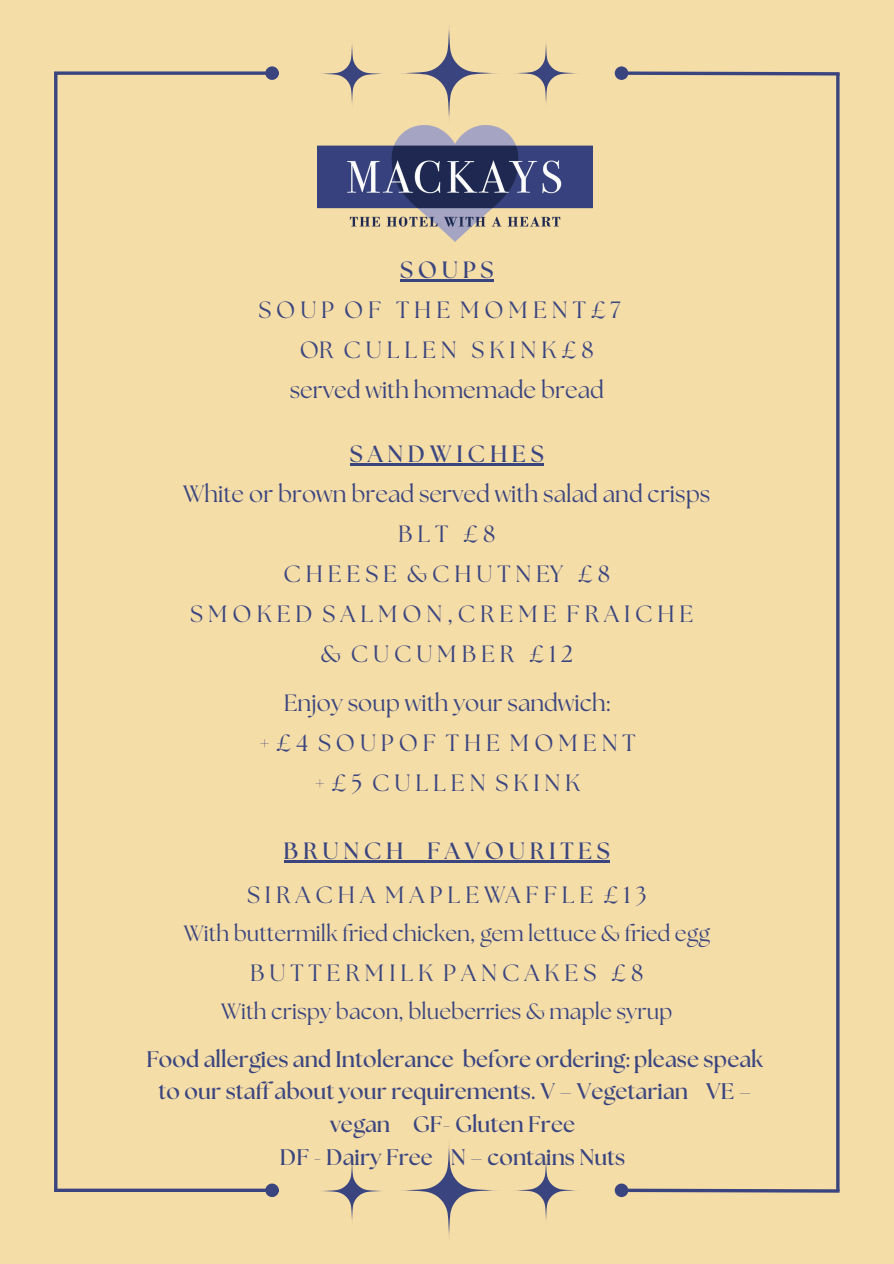
<style>
.page{position:relative;width:894px;height:1264px;background:#fff}
.page>*{position:absolute;margin:0;border:0;box-sizing:border-box;transform-origin:0 0}
.t1{font:23.55px "The Seasons";letter-spacing:.21em;color:#3a457f}
.t2{font:23.55px "The Seasons";color:#3a457f}
.t3{font:700 23.55px "The Seasons";letter-spacing:.2em;color:#3a457f}
.t4{font:700 22.5px/32.7px "The Seasons";color:#3a457f;text-align:center}
.t5{font:22.05px "The Seasons";color:#3a457f}
</style>
<div class="page">
<div style="left:0;top:0;width:893px;height:1263px;background:#f5dda8"></div>
<hr style="left:54px;top:74px;width:3px;height:1117px;background:#3a457f">
<svg style="left:627px;top:1186px;width:213px;height:8px"></svg>
<div style="left:616px;top:1185px;width:10px;height:10px;background:#3a457f;border-radius:50%"></div>
<div style="left:614px;top:1183px;width:14px;height:14px;border:3px solid #3a457f;border-radius:50%"></div>
<svg style="left:515px;top:1161px;width:62px;height:59px"></svg>
<svg style="left:401px;top:1143px;width:96px;height:94px"></svg>
<svg style="left:323px;top:1161px;width:58px;height:60px"></svg>
<hr style="left:54px;top:1188px;width:212px;height:3px;background:#3a457f">
<div style="left:267px;top:1185px;width:10px;height:10px;background:#3a457f;border-radius:50%"></div>
<div style="left:265px;top:1183px;width:14px;height:13px;border:3px solid #3a457f;border-radius:50%"></div>
<svg style="left:835px;top:77px;width:4px;height:1113px;fill:#3e4880"></svg>
<svg style="left:627px;top:71px;width:213px;height:6px"></svg>
<div style="left:616px;top:68px;width:10px;height:10px;background:#3a457f;border-radius:50%"></div>
<div style="left:614px;top:66px;width:14px;height:14px;border:3px solid #3a457f;border-radius:50%"></div>
<svg style="left:515px;top:44px;width:62px;height:59px"></svg>
<svg style="left:401px;top:26px;width:96px;height:94px"></svg>
<svg style="left:321px;top:44px;width:62px;height:60px"></svg>
<svg style="left:54px;top:71px;width:211px;height:4px"></svg>
<div style="left:267px;top:68px;width:10px;height:10px;background:#3a457f;border-radius:50%"></div>
<div style="left:265px;top:66px;width:14px;height:14px;border:3px solid #3a457f;border-radius:50%"></div>
<img style="left:317px;top:125px;width:275px;height:116px">
<hr style="left:400px;top:280px;width:93px;height:2px;background:#3a457f">
<hr style="left:350px;top:464px;width:193px;height:2px;background:#3a457f">
<hr style="left:283px;top:860px;width:120px;height:2px;background:#3a457f">
<hr style="left:403px;top:860px;width:24px;height:2px;background:#3a457f">
<hr style="left:427px;top:860px;width:183px;height:2px;background:#3a457f">
<p class="t3" style="left:400px;top:259px;width:95px">SOUPS</p>
<p class="t1" style="left:258px;top:299px;width:363px">SOUP OF THE MOMENT£7</p>
<p class="t1" style="left:300px;top:339px;width:295px">OR CULLEN SKINK£8</p>
<p class="t2" style="left:290px;top:379px;width:315px">served with homemade bread</p>
<p class="t3" style="left:350px;top:443px;width:195px">SANDWICHES</p>
<p class="t2" style="left:183px;top:483px;width:528px">White or brown bread served with salad and crisps</p>
<p class="t1" style="left:398px;top:523px;width:99px">BLT £8</p>
<p class="t1" style="left:283px;top:563px;width:328px">CHEESE &amp;CHUTNEY £8</p>
<p class="t1" style="left:190px;top:603px;width:504px">SMOKED SALMON,CREME FRAICHE</p>
<p class="t1" style="left:320px;top:643px;width:254px">&amp; CUCUMBER £12</p>
<p class="t2" style="left:283px;top:692px;width:328px">Enjoy soup with your sandwich:</p>
<p class="t1" style="left:258px;top:732px;width:379px">+£4 SOUPOF THE MOMENT</p>
<p class="t1" style="left:313px;top:772px;width:268px">+£5 CULLEN SKINK</p>
<p class="t3" style="left:283px;top:840px;width:328px">BRUNCH FAVOURITES</p>
<p class="t1" style="left:247px;top:884px;width:401px">SIRACHA MAPLEWAFFLE £13</p>
<p class="t5" style="left:184px;top:923px;width:527px">With buttermilk fried chicken, gem lettuce &amp; fried egg</p>
<p class="t1" style="left:250px;top:961px;width:395px">BUTTERMILK PANCAKES £8</p>
<p class="t5" style="left:221px;top:1001px;width:453px">With crispy bacon, blueberries &amp; maple syrup</p>
<p class="t4" style="left:146px;top:1043px;width:618px">Food allergies and Intolerance before ordering: please speak to our staff about your requirements. V – Vegetarian VE – vegan GF- Gluten Free<br>DF - Dairy Free N – contains Nuts</p>
</div>
